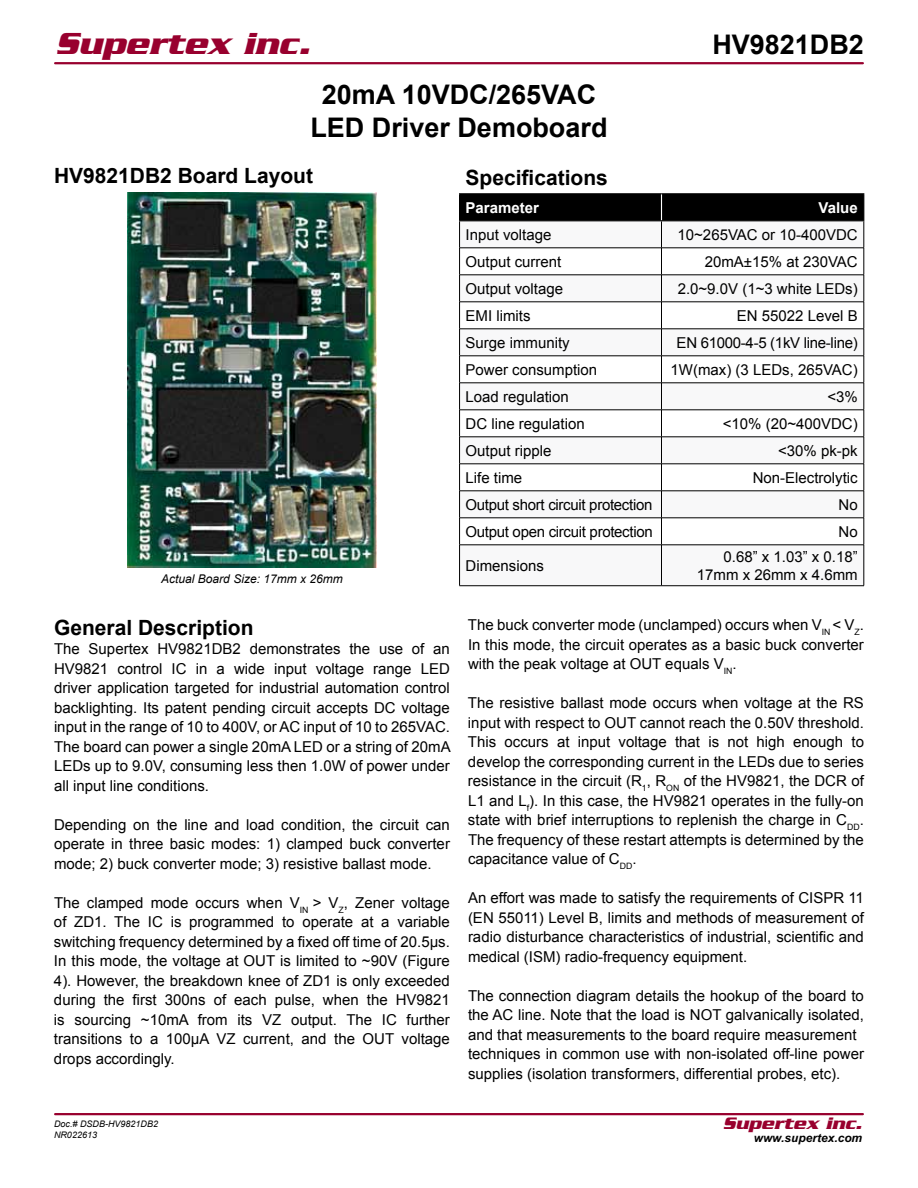
<style>
.page{position:relative;width:918px;height:1188px;background:#fff}
.page>*{position:absolute;margin:0;border:0;box-sizing:border-box;transform-origin:0 0}
.t1{font:italic 700 32.85px "Serpentine";color:#98002e}
.t2{font:700 27px/32.4px "Arial";color:#000;text-align:center}
.t3{font:700 21px "Arial";color:#000}
.t4{font:italic 700 18px "Serpentine";color:#98002e}
.t5{font:15px/19.5px "Arial";color:#000;text-align:justify}
.t6{font:15px "Arial";letter-spacing:-.02em;color:#000}
.t7{font:700 15px "Arial";color:#fff}
.t8{font:italic 12px "Arial";color:#000}
.t9{font:italic 700 12px "Arial";color:#000}
.t10{font:italic 9px/10.8px "Arial";color:#000}
</style>
<div class="page">
<hr style="left:55px;top:62px;width:808px;height:2px;background:#98002e">
<hr style="left:55px;top:1113px;width:808px;height:2px;background:#98002e">
<hr style="left:459px;top:545px;width:203px;height:1px;background:#000">
<hr style="left:459px;top:545px;width:1px;height:41px;background:#000">
<hr style="left:662px;top:545px;width:202px;height:1px;background:#000">
<hr style="left:661px;top:545px;width:1px;height:41px;background:#000">
<hr style="left:864px;top:545px;width:1px;height:41px;background:#000">
<hr style="left:459px;top:585px;width:203px;height:1px;background:#000">
<hr style="left:662px;top:585px;width:202px;height:1px;background:#000">
<hr style="left:459px;top:193px;width:203px;height:1px;background:#000">
<hr style="left:662px;top:193px;width:202px;height:1px;background:#000">
<svg style="left:459px;top:194px;width:406px;height:351px"></svg>
<hr style="left:459px;top:248px;width:203px;height:1px;background:#000">
<hr style="left:662px;top:248px;width:202px;height:1px;background:#000">
<img style="left:127px;top:192px;width:250px;height:375px">
<h1 class="t1" style="left:55px;top:24px;width:257px">Supertex inc.</h1>
<h2 class="t2" style="left:310px;top:80px;width:299px">20mA 10VDC/265VAC<br>LED Driver Demoboard</h2>
<h2 class="t2" style="left:712px;top:29px;width:153px">HV9821DB2</h2>
<h3 class="t3" style="left:54px;top:162px;width:261px">HV9821DB2 Board Layout</h3>
<p class="t8" style="left:161px;top:571px;width:183px">Actual Board Size: 17mm x 26mm</p>
<h3 class="t3" style="left:466px;top:164px;width:144px">Specifications</h3>
<p class="t7" style="left:466px;top:198px;width:75px">Parameter</p>
<p class="t7" style="left:819px;top:198px;width:41px">Value</p>
<p class="t5" style="left:466px;top:225px;width:87px">Input voltage</p>
<p class="t5" style="left:678px;top:225px;width:182px">10~265VAC or 10-400VDC</p>
<p class="t5" style="left:466px;top:252px;width:97px">Output current</p>
<p class="t5" style="left:705px;top:252px;width:155px">20mA±15% at 230VAC</p>
<p class="t5" style="left:466px;top:279px;width:99px">Output voltage</p>
<p class="t5" style="left:678px;top:279px;width:182px">2.0~9.0V (1~3 white LEDs)</p>
<p class="t5" style="left:466px;top:306px;width:66px">EMI limits</p>
<p class="t5" style="left:737px;top:306px;width:122px">EN 55022 Level B</p>
<p class="t5" style="left:466px;top:333px;width:106px">Surge immunity</p>
<p class="t6" style="left:677px;top:333px;width:183px">EN 61000-4-5 (1kV line-line)</p>
<p class="t5" style="left:466px;top:360px;width:133px">Power consumption</p>
<p class="t5" style="left:671px;top:360px;width:189px">1W(max) (3 LEDs, 265VAC)</p>
<p class="t5" style="left:466px;top:387px;width:105px">Load regulation</p>
<p class="t5" style="left:827px;top:387px;width:32px">&lt;3%</p>
<p class="t5" style="left:466px;top:414px;width:121px">DC line regulation</p>
<p class="t5" style="left:723px;top:414px;width:137px">&lt;10% (20~400VDC)</p>
<p class="t5" style="left:466px;top:441px;width:87px">Output ripple</p>
<p class="t5" style="left:778px;top:441px;width:81px">&lt;30% pk-pk</p>
<p class="t5" style="left:466px;top:468px;width:58px">Life time</p>
<p class="t5" style="left:753px;top:468px;width:107px">Non-Electrolytic</p>
<p class="t6" style="left:466px;top:495px;width:188px">Output short circuit protection</p>
<p class="t5" style="left:839px;top:495px;width:21px">No</p>
<p class="t6" style="left:466px;top:522px;width:189px">Output open circuit protection</p>
<p class="t5" style="left:839px;top:522px;width:21px">No</p>
<p class="t5" style="left:466px;top:556px;width:80px">Dimensions</p>
<p class="t5" style="left:697px;top:548px;width:162px;line-height:18px;text-align:right">0.68” x 1.03” x 0.18”<br>17mm x 26mm x 4.6mm</p>
<h3 class="t3" style="left:54px;top:614px;width:201px">General Description</h3>
<p class="t5" style="left:54px;top:639px;width:398px">The Supertex HV9821DB2 demonstrates the use of an HV9821 control IC in a wide input voltage range LED driver application targeted for industrial automation control backlighting. Its patent pending circuit accepts DC voltage input in the range of 10 to 400V, or AC input of 10 to 265VAC.<br>The board can power a single 20mA LED or a string of 20mA LEDs up to 9.0V, consuming less then 1.0W of power under all input line conditions.</p>
<p class="t5" style="left:54px;top:815px;width:397px">Depending on the line and load condition, the circuit can operate in three basic modes: 1) clamped buck converter mode; 2) buck converter mode; 3) resistive ballast mode.</p>
<p class="t5" style="left:54px;top:893px;width:397px">The clamped mode occurs when V<sub>IN</sub> &gt; V<sub>Z</sub>, Zener voltage of ZD1. The IC is programmed to operate at a variable switching frequency determined by a fixed off time of 20.5µs.<br>In this mode, the voltage at OUT is limited to ~90V (Figure 4). However, the breakdown knee of ZD1 is only exceeded during the first 300ns of each pulse, when the HV9821 is sourcing ~10mA from its VZ output. The IC further transitions to a 100µA VZ current, and the OUT voltage drops accordingly.</p>
<p class="t5" style="left:468px;top:616px;width:398px">The buck converter mode (unclamped) occurs when V<sub>IN</sub> &lt; V<sub>Z</sub>.<br>In this mode, the circuit operates as a basic buck converter with the peak voltage at OUT equals V<sub>IN</sub>.</p>
<p class="t5" style="left:468px;top:694px;width:398px">The resistive ballast mode occurs when voltage at the RS input with respect to OUT cannot reach the 0.50V threshold.<br>This occurs at input voltage that is not high enough to develop the corresponding current in the LEDs due to series resistance in the circuit (R<sub>1</sub>, R<sub>ON</sub> of the HV9821, the DCR of L1 and L<sub>f</sub>). In this case, the HV9821 operates in the fully-on state with brief interruptions to replenish the charge in C<sub>DD</sub>.<br>The frequency of these restart attempts is determined by the capacitance value of C<sub>DD</sub>.</p>
<p class="t5" style="left:468px;top:889px;width:398px">An effort was made to satisfy the requirements of CISPR 11 (EN 55011) Level B, limits and methods of measurement of radio disturbance characteristics of industrial, scientific and medical (ISM) radio-frequency equipment.</p>
<p class="t5" style="left:468px;top:986px;width:397px;text-align:left">The connection diagram details the hookup of the board to the AC line. Note that the load is NOT galvanically isolated, and that measurements to the board require measurement techniques in common use with non-isolated off-line power supplies (isolation transformers, differential probes, etc).</p>
<p class="t10" style="left:54px;top:1119px;width:106px">Doc.# DSDB-HV9821DB2<br>NR022613</p>
<p class="t4" style="left:723px;top:1113px;width:141px">Supertex inc.</p>
<p class="t9" style="left:754px;top:1130px;width:110px">www.supertex.com</p>
</div>
